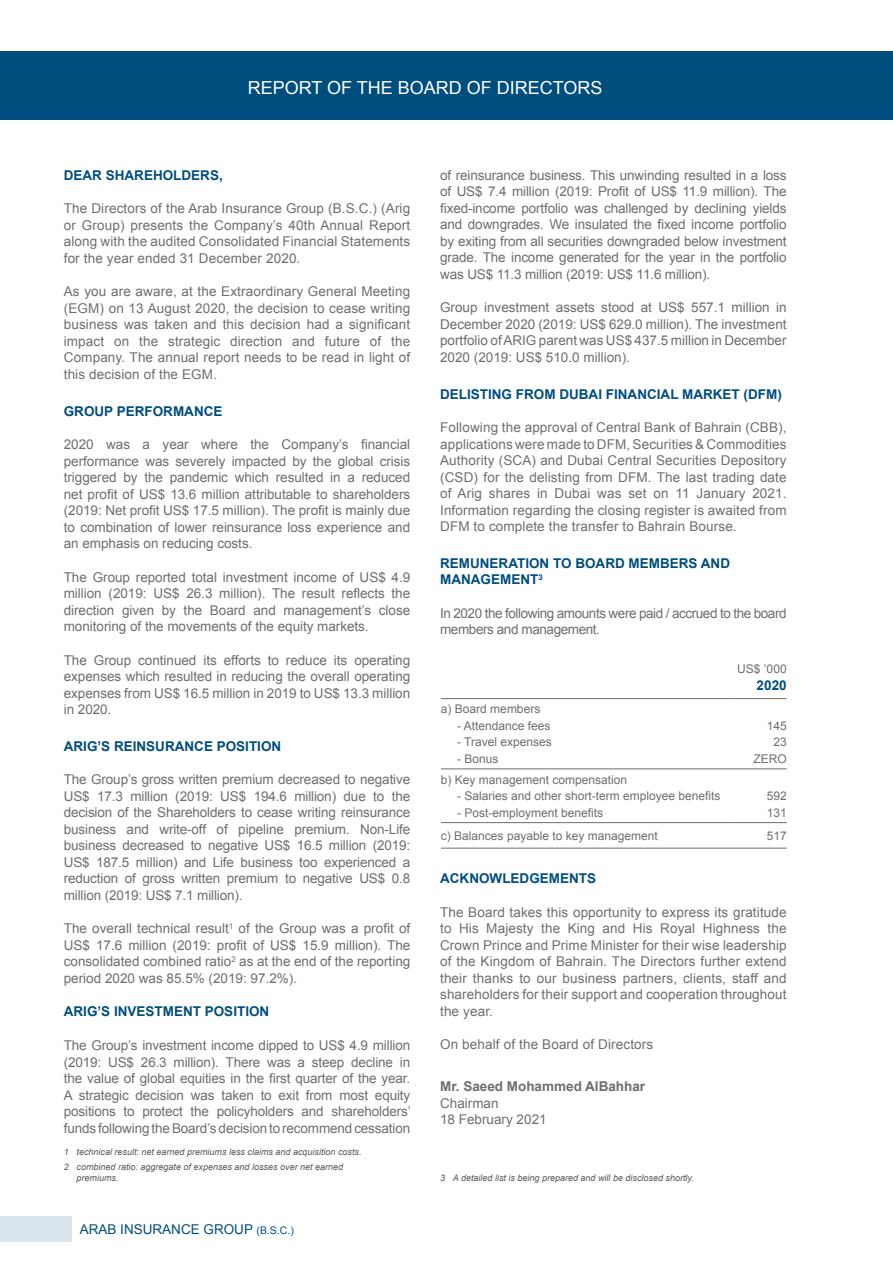
<style>
.page{position:relative;width:893px;height:1263px;background:#fff}
.page>*{position:absolute;margin:0;border:0;box-sizing:border-box;transform-origin:0 0}
.t1{font:18px "Arial";color:#fff}
.t2{font:13.5px/16.5px "Arial";letter-spacing:-.005em;color:#6d6e71;text-align:justify}
.t3{font:700 13.5px "Arial";color:#004e7d}
.t4{font:13.5px/16.5px "Arial";letter-spacing:-.03em;color:#6d6e71}
.t5{font:13.5px "Arial";color:#004e7d}
.t6{font:700 13.5px "Arial";color:#6d6e71}
.t7{font:12px/16.5px "Arial";color:#6d6e71;text-align:right}
.t8{font:italic 9px/15px "Arial";color:#58595b}
.s1{font-size:10.5px}
</style>
<div class="page">
<div style="left:0;top:51px;width:893px;height:68px;background:#004e7d"></div>
<div style="left:0;top:1216px;width:72px;height:26px;background:#d9e4ec"></div>
<hr style="left:441px;top:698px;width:288px;height:1px;background:#6d6e71">
<hr style="left:729px;top:698px;width:58px;height:1px;background:#6d6e71">
<hr style="left:441px;top:768px;width:288px;height:1px;background:#6d6e71">
<hr style="left:729px;top:768px;width:58px;height:1px;background:#6d6e71">
<hr style="left:441px;top:822px;width:288px;height:1px;background:#6d6e71">
<hr style="left:729px;top:822px;width:58px;height:1px;background:#6d6e71">
<hr style="left:441px;top:848px;width:288px;height:1px;background:#6d6e71">
<hr style="left:729px;top:848px;width:58px;height:1px;background:#6d6e71">
<h1 class="t1" style="left:248px;top:76px;width:356px">REPORT OF THE BOARD OF DIRECTORS</h1>
<p class="t3" style="left:64px;top:166px;width:161px">DEAR SHAREHOLDERS,</p>
<p class="t2" style="left:64px;top:201px;width:348px">The Directors of the Arab Insurance Group (B.S.C.) (Arig or Group) presents the Company’s 40th Annual Report along with the audited Consolidated Financial Statements for the year ended 31 December 2020.</p>
<p class="t2" style="left:64px;top:284px;width:348px">As you are aware, at the Extraordinary General Meeting (EGM) on 13 August 2020, the decision to cease writing business was taken and this decision had a significant impact on the strategic direction and future of the Company. The annual report needs to be read in light of this decision of the EGM.</p>
<p class="t3" style="left:64px;top:402px;width:159px">GROUP PERFORMANCE</p>
<p class="t2" style="left:64px;top:436px;width:348px">2020 was a year where the Company’s financial performance was severely impacted by the global crisis triggered by the pandemic which resulted in a reduced net profit of US$ 13.6 million attributable to shareholders (2019: Net profit US$ 17.5 million). The profit is mainly due to combination of lower reinsurance loss experience and an emphasis on reducing costs.</p>
<p class="t2" style="left:64px;top:569px;width:348px">The Group reported total investment income of US$ 4.9 million (2019: US$ 26.3 million). The result reflects the direction given by the Board and management’s close monitoring of the movements of the equity markets.</p>
<p class="t2" style="left:64px;top:652px;width:348px">The Group continued its efforts to reduce its operating expenses which resulted in reducing the overall operating expenses from US$ 16.5 million in 2019 to US$ 13.3 million in 2020.</p>
<p class="t3" style="left:64px;top:737px;width:83px">ARIG’S REINSU</p>
<p class="t3" style="left:165px;top:737px;width:21px">RANC</p>
<p class="t3" style="left:204px;top:737px;width:77px">E POSITION</p>
<p class="t2" style="left:64px;top:771px;width:348px">The Group’s gross written premium decreased to negative US$ 17.3 million (2019: US$ 194.6 million) due to the decision of the Shareholders to cease writing reinsurance business and write-off of pipeline premium. Non-Life business decreased to negative US$ 16.5 million (2019:<br>US$ 187.5 million) and Life business too experienced a reduction of gross written premium to negative US$ 0.8 million (2019: US$ 7.1 million).</p>
<p class="t2" style="left:64px;top:920px;width:348px">The overall technical result<sup>1</sup> of the Group was a profit of US$ 17.6 million (2019: profit of US$ 15.9 million). The consolidated combined ratio<sup>2</sup> as at the end of the reporting period 2020 was 85.5% (2019: 97.2%).</p>
<p class="t3" style="left:64px;top:1003px;width:205px">ARIG’S INVESTMENT POSITION</p>
<p class="t2" style="left:64px;top:1037px;width:349px">The Group’s investment income dipped to US$ 4.9 million (2019: US$ 26.3 million). There was a steep decline in the value of global equities in the first quarter of the year.<br>A strategic decision was taken to exit from most equity positions to protect the policyholders and shareholders’ funds following the Board’s decision to recommend cessation</p>
<p class="t8" style="left:64px;top:1145px;width:299px">1 technical result: net earned premiums less claims and acquisition costs.<br>2 combined ratio: aggregate of expenses and losses over net earned</p>
<p class="t8" style="left:77px;top:1170px;width:44px">premiums.</p>
<p class="t5" style="left:80px;top:1221px;width:216px">ARAB INSURANCE GROUP <span class="s1">(B.S.C.)</span></p>
<p class="t2" style="left:440px;top:167px;width:348px">of reinsurance business. This unwinding resulted in a loss of US$ 7.4 million (2019: Profit of US$ 11.9 million). The fixed-income portfolio was challenged by declining yields and downgrades. We insulated the fixed income portfolio by exiting from all securities downgraded below investment grade. The income generated for the year in the portfolio was US$ 11.3 million (2019: US$ 11.6 million).</p>
<p class="t2" style="left:440px;top:300px;width:348px">Group investment assets stood at US$ 557.1 million in December 2020 (2019: US$ 629.0 million). The investment portfolio of ARIG parent was US$ 437.5 million in December 2020 (2019: US$ 510.0 million).</p>
<p class="t3" style="left:440px;top:385px;width:140px">DELISTING FROM DUBA</p>
<p class="t3" style="left:598px;top:385px;width:30px">I FINANC</p>
<p class="t3" style="left:657px;top:385px;width:126px">IAL MARKET (DFM)</p>
<p class="t2" style="left:440px;top:419px;width:348px">Following the approval of Central Bank of Bahrain (CBB), applications were made to DFM, Securities &amp; Commodities Authority (SCA) and Dubai Central Securities Depository (CSD) for the delisting from DFM. The last trading date of Arig shares in Dubai was set on 11 January 2021.<br>Information regarding the closing register is awaited from DFM to complete the transfer to Bahrain Bourse.</p>
<p class="t3" style="left:440px;top:554px;width:30px">REMUN</p>
<p class="t3" style="left:490px;top:554px;width:222px">ERATION TO BOARD MEMBERS AND</p>
<p class="t3" style="left:440px;top:571px;width:11px">MANAG</p>
<p class="t3" style="left:491px;top:571px;width:53px">EMENT<sup>3</sup></p>
<p class="t4" style="left:440px;top:605px;width:348px">In 2020 the following amounts were paid / accrued to the board members and management.</p>
<p class="t7" style="left:441px;top:701px;width:101px">a) Board members</p>
<p class="t7" style="left:457px;top:717px;width:95px">- Attendance fees</p>
<p class="t7" style="left:457px;top:734px;width:96px">- Travel expenses</p>
<p class="t7" style="left:457px;top:750px;width:43px">- Bonus</p>
<p class="t7" style="left:441px;top:771px;width:188px">b) Key management compensation</p>
<p class="t7" style="left:457px;top:788px;width:265px">- Salaries and other short-term employee benefits</p>
<p class="t7" style="left:457px;top:804px;width:148px">- Post-employment benefits</p>
<p class="t7" style="left:737px;top:661px;width:51px">US$ ’000</p>
<p class="t3" style="left:757px;top:676px;width:32px">2020</p>
<p class="t7" style="left:753px;top:717px;width:35px">145<br>23<br>ZERO</p>
<p class="t7" style="left:767px;top:788px;width:22px;text-align:left">592<br>131</p>
<p class="t7" style="left:441px;top:827px;width:218px">c) Balances payable to key management</p>
<p class="t7" style="left:767px;top:827px;width:22px">517</p>
<p class="t3" style="left:440px;top:870px;width:157px">ACKNOWLEDGEMENTS</p>
<p class="t2" style="left:440px;top:904px;width:348px">The Board takes this opportunity to express its gratitude to His Majesty the King and His Royal Highness the Crown Prince and Prime Minister for their wise leadership of the Kingdom of Bahrain. The Directors further extend their thanks to our business partners, clients, staff and shareholders for their support and cooperation throughout the year.</p>
<p class="t2" style="left:440px;top:1036px;width:215px">On behalf of the Board of Directors</p>
<p class="t6" style="left:440px;top:1078px;width:207px">MR. SAEED MOHAMMED ALBAHHAR</p>
<p class="t2" style="left:440px;top:1095px;width:108px">Chairman<br>18 February 2021</p>
<p class="t8" style="left:440px;top:1170px;width:255px">3 A detailed list is being prepared and will be disclosed shortly.</p>
</div>
